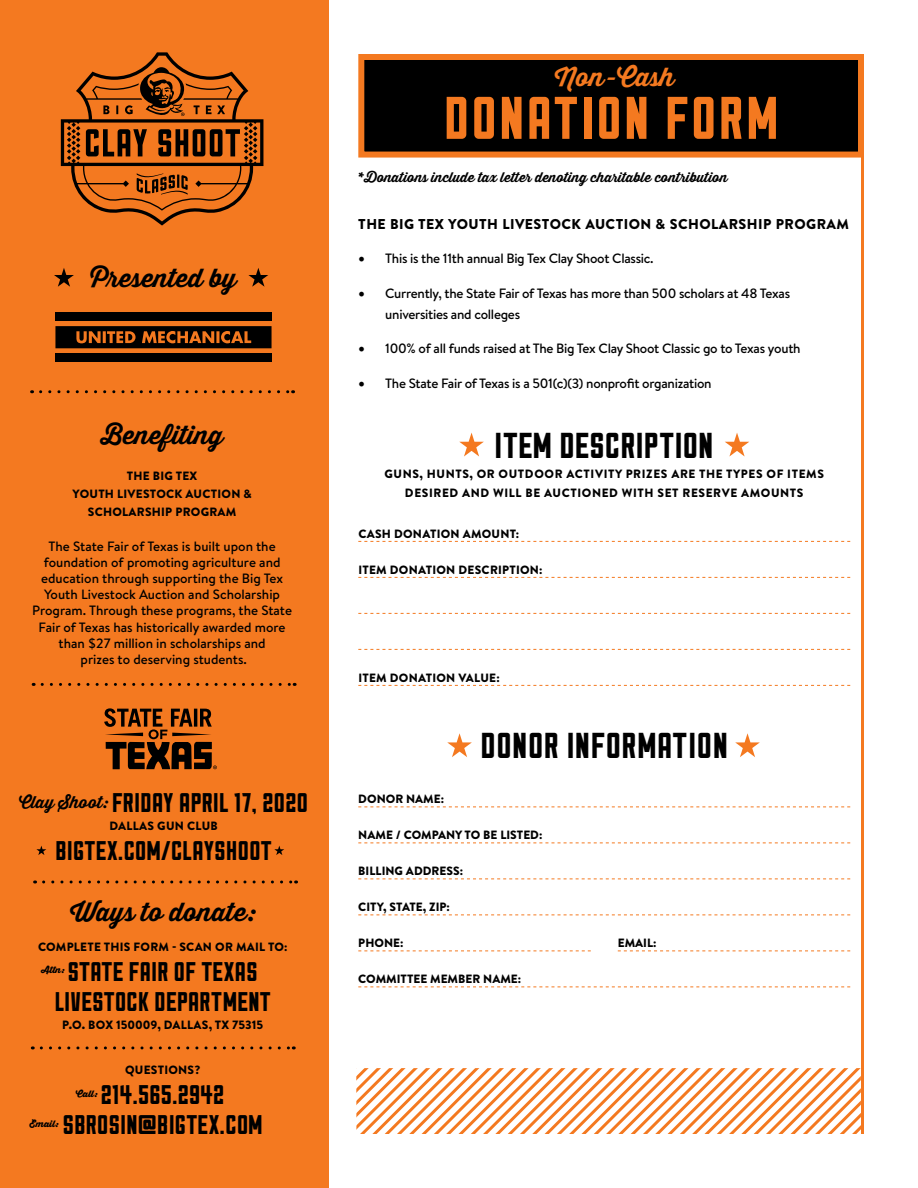
<style>
.page{position:relative;width:918px;height:1188px;background:#fff}
.page>*{position:absolute;margin:0;border:0;box-sizing:border-box;transform-origin:0 0}
.t1{font:60px "Sullivan Fill";letter-spacing:.07em;color:#f47920}
.t2{font:36px "Sullivan Fill";letter-spacing:.04em;color:#000}
.t3{font:27px/30px "Sullivan Fill";letter-spacing:.03em;color:#000;text-align:center}
.t4{font:700 25.5px "Thirsty Script";color:#000}
.t5{font:700 25.5px "Thirsty Script";color:#f47920}
.t6{font:900 14.25px "Brandon Text";letter-spacing:.03em;color:#000}
.t7{font:500 13.5px/16.2px "Brandon Text";letter-spacing:-.01em;color:#000;text-align:center}
.t8{font:700 13.5px "Thirsty Script";color:#000}
.t9{font:900 12px/18px "Brandon Text";letter-spacing:.02em;color:#000;text-align:center}
.t10{font:900 12px "Brandon Text";color:#000}
.t11{font:900 12px/19.5px "Brandon Text";letter-spacing:.05em;color:#000;text-align:center}
.t12{font:900 9px "Thirsty Script";color:#000}
.s1{font-family:"Minion Pro";font-weight:400;font-size:18px}
</style>
<div class="page">
<div style="left:0;top:0;width:328px;height:1188px;background:#f47920"></div>
<hr style="left:861px;top:156px;width:3px;height:978px;background:#f47920">
<svg style="left:356px;top:1068px;width:505px;height:66px"></svg>
<div style="left:361px;top:57px;width:500px;height:98px;background:#000"></div>
<div style="left:358px;top:54px;width:506px;height:104px;border:6px solid #f47920"></div>
<svg style="left:41px;top:1046px;width:253px;height:3px"></svg>
<svg style="left:44px;top:880px;width:253px;height:4px"></svg>
<svg style="left:42px;top:683px;width:253px;height:3px"></svg>
<svg style="left:36px;top:846px;width:10px;height:9px"></svg>
<svg style="left:274px;top:846px;width:10px;height:9px"></svg>
<svg style="left:104px;top:708px;width:113px;height:61px"></svg>
<svg style="left:358px;top:541px;width:492px;height:1px"></svg>
<svg style="left:358px;top:577px;width:492px;height:1px"></svg>
<svg style="left:358px;top:613px;width:492px;height:1px"></svg>
<svg style="left:358px;top:649px;width:492px;height:1px"></svg>
<svg style="left:358px;top:685px;width:492px;height:1px"></svg>
<svg style="left:358px;top:807px;width:492px;height:1px"></svg>
<svg style="left:358px;top:843px;width:492px;height:1px"></svg>
<svg style="left:358px;top:879px;width:492px;height:1px"></svg>
<svg style="left:358px;top:915px;width:492px;height:1px"></svg>
<svg style="left:358px;top:951px;width:233px;height:1px"></svg>
<svg style="left:618px;top:951px;width:232px;height:1px"></svg>
<svg style="left:358px;top:987px;width:492px;height:1px"></svg>
<svg style="left:725px;top:433px;width:24px;height:24px"></svg>
<svg style="left:735px;top:733px;width:25px;height:24px"></svg>
<svg style="left:459px;top:433px;width:25px;height:24px"></svg>
<svg style="left:447px;top:733px;width:25px;height:24px"></svg>
<svg style="left:41px;top:390px;width:253px;height:3px"></svg>
<svg style="left:61px;top:52px;width:202px;height:174px"></svg>
<div style="left:55px;top:313px;width:216px;height:8px;background:#000"></div>
<div style="left:55px;top:354px;width:216px;height:8px;background:#000"></div>
<svg style="left:55px;top:326px;width:217px;height:22px"></svg>
<svg style="left:248px;top:268px;width:20px;height:19px"></svg>
<svg style="left:54px;top:268px;width:20px;height:19px"></svg>
<h3 class="t4" style="left:90px;top:258px;width:148px">Presented by</h3>
<h3 class="t4" style="left:101px;top:416px;width:124px">Benefiting</h3>
<p class="t9" style="left:73px;top:467px;width:181px">THE BIG TEX<br>YOUTH LIVESTOCK AUCTION &amp;<br>SCHOLARSHIP PROGRAM</p>
<p class="t7" style="left:32px;top:538px;width:261px">The State Fair of Texas is built upon the foundation of promoting agriculture and education through supporting the Big Tex Youth Livestock Auction and Scholarship Program. Through these programs, the State Fair of Texas has historically awarded more than $27 million in scholarships and<br>prizes to deserving students.</p>
<h3 class="t3" style="left:19px;top:789px;width:290px"><sup>Clay</sup> <sup>Shoot:</sup> FRIDAY APRIL 17, 2O2O</h3>
<p class="t9" style="left:109px;top:817px;width:110px">DALLAS GUN CLUB</p>
<h3 class="t3" style="left:56px;top:837px;width:218px">BIGTEX.COM/CLAYSHOOT</h3>
<h3 class="t4" style="left:70px;top:893px;width:187px">Ways to donate:</h3>
<p class="t9" style="left:38px;top:938px;width:251px">COMPLETE THIS FORM - SCAN OR MAIL TO:</p>
<h3 class="t3" style="left:55px;top:958px;width:217px">STATE FAIR OF TEXAS<br>LIVESTOCK DEPARTMENT</h3>
<p class="t10" style="left:62px;top:1016px;width:203px">P.O. BOX 150009, DALLAS, TX 75315</p>
<p class="t9" style="left:125px;top:1061px;width:77px">QUESTIONS?</p>
<h3 class="t3" style="left:63px;top:1081px;width:201px">214.565.2942<br>SBROSIN@BIGTEX.COM</h3>
<p class="t12" style="left:41px;top:963px;width:25px">Attn:</p>
<p class="t12" style="left:76px;top:1087px;width:23px">Call:</p>
<p class="t12" style="left:30px;top:1116px;width:31px">Email:</p>
<h3 class="t5" style="left:555px;top:58px;width:121px">Non-Cash</h3>
<h1 class="t1" style="left:445px;top:89px;width:334px">DONATION FORM</h1>
<p class="t8" style="left:358px;top:167px;width:371px">*Donations include tax letter denoting charitable contribution</p>
<p class="t6" style="left:358px;top:214px;width:492px">THE BIG TEX YOUTH LIVESTOCK AUCTION &amp; SCHOLARSHIP PROGRAM</p>
<p class="t7" style="left:358px;top:250px;width:297px"><span class="s1">•</span> This is the 11th annual Big Tex Clay Shoot Classic.</p>
<p class="t7" style="left:385px;top:282px;width:406px;line-height:21px;text-align:left;text-indent:-27px"><span class="s1">•</span> Currently, the State Fair of Texas has more than 500 scholars at 48 Texas universities and colleges</p>
<p class="t7" style="left:358px;top:340px;width:444px"><span class="s1">•</span> 100% of all funds raised at The Big Tex Clay Shoot Classic go to Texas youth</p>
<p class="t7" style="left:358px;top:375px;width:355px"><span class="s1">•</span> The State Fair of Texas is a 501(c)(3) nonprofit organization</p>
<h2 class="t2" style="left:495px;top:429px;width:219px">ITEM DESCRIPTION</h2>
<p class="t11" style="left:385px;top:464px;width:441px">GUNS, HUNTS, OR OUTDOOR ACTIVITY PRIZES ARE THE TYPES OF ITEMS<br>DESIRED AND WILL BE AUCTIONED WITH SET RESERVE AMOUNTS</p>
<p class="t9" style="left:358px;top:524px;width:162px">CASH DONATION AMOUNT:</p>
<p class="t9" style="left:358px;top:560px;width:186px">ITEM DONATION DESCRIPTION:</p>
<p class="t9" style="left:358px;top:668px;width:143px">ITEM DONATION VALUE:</p>
<h2 class="t2" style="left:481px;top:729px;width:248px">DONOR INFORMATION</h2>
<p class="t10" style="left:358px;top:791px;width:87px">DONOR NAME:</p>
<p class="t10" style="left:358px;top:827px;width:186px">NAME / COMPANY TO BE LISTED:</p>
<p class="t10" style="left:358px;top:863px;width:106px">BILLING ADDRESS:</p>
<p class="t10" style="left:358px;top:899px;width:93px">CITY, STATE, ZIP:</p>
<p class="t9" style="left:358px;top:934px;width:47px">PHONE:</p>
<p class="t9" style="left:618px;top:934px;width:40px">EMAIL:</p>
<p class="t10" style="left:358px;top:971px;width:164px">COMMITTEE MEMBER NAME:</p>
</div>
